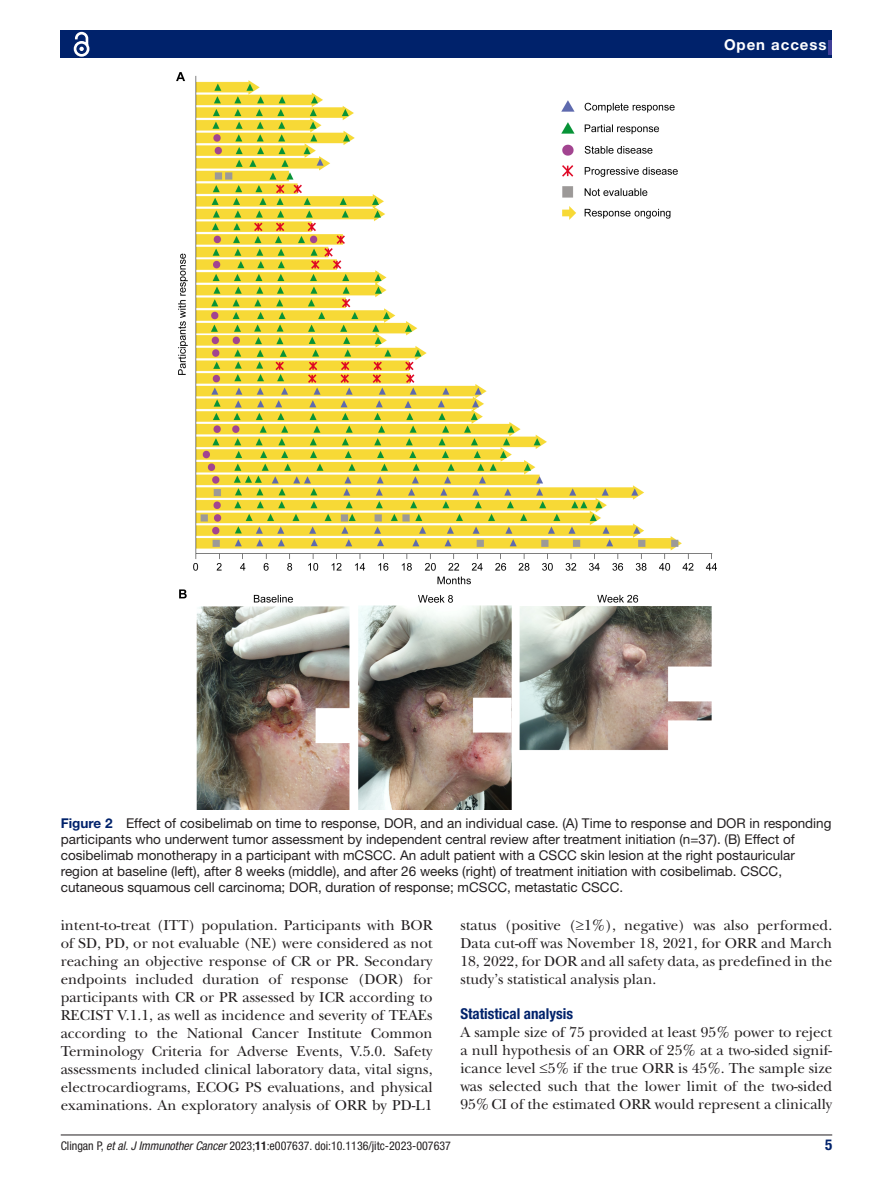
<style>
.page{position:relative;width:893px;height:1191px;background:#fff}
.page>*{position:absolute;margin:0;border:0;box-sizing:border-box;transform-origin:0 0}
.t1{font:15px/18px "New Baskerville";color:#231f20;text-align:justify}
.t2{font:700 condensed 15px "Helvetica Neue LT Std";color:#00226b}
.t3{font:700 15px "Helvetica Neue LT Std";letter-spacing:.065em;color:#fff}
.t4{font:13.5px/16.2px "Helvetica Neue LT Std";color:#231f20}
.t5{font:condensed 12px "Helvetica Neue LT Std";color:#231f20}
.s1{font-weight:700;color:#00226b}
.s2{font-style:italic}
.s3{font-weight:700}
</style>
<div class="page">
<hr style="left:61px;top:1134px;width:771px;height:1px;background:#231f20">
<div style="left:61px;top:31px;width:771px;height:27px;background:#00226b"></div>
<hr style="left:828px;top:40px;width:4px;height:15px;background:#414099">
<svg style="left:73px;top:31px;width:17px;height:26px"></svg>
<img style="left:176px;top:73px;width:540px;height:737px">
<p class="t3" style="left:724px;top:35px;width:104px">Open access</p>
<p class="t4" style="left:61px;top:814px;width:772px"><span class="s1">Figure 2</span> Effect of cosibelimab on time to response, DOR, and an individual case. (A) Time to response and DOR in responding participants who underwent tumor assessment by independent central review after treatment initiation (n=37). (B) Effect of cosibelimab monotherapy in a participant with mCSCC. An adult patient with a CSCC skin lesion at the right postauricular region at baseline (left), after 8 weeks (middle), and after 26 weeks (right) of treatment initiation with cosibelimab. CSCC, cutaneous squamous cell carcinoma; DOR, duration of response; mCSCC, metastatic CSCC.</p>
<p class="t1" style="left:61px;top:916px;width:373px">intent-to-treat (ITT) population. Participants with BOR of SD, PD, or not evaluable (NE) were considered as not reaching an objective response of CR or PR. Secondary endpoints included duration of response (DOR) for participants with CR or PR assessed by ICR according to RECIST V.1.1, as well as incidence and severity of TEAEs according to the National Cancer Institute Common Terminology Criteria for Adverse Events, V.5.0. Safety assessments included clinical laboratory data, vital signs, electrocardiograms, ECOG PS evaluations, and physical examinations. An exploratory analysis of ORR by PD-L1</p>
<p class="t1" style="left:460px;top:916px;width:373px">status (positive (≥1%), negative) was also performed.<br>Data cut-off was November 18, 2021, for ORR and March 18, 2022, for DOR and all safety data, as predefined in the study’s statistical analysis plan.</p>
<p class="t2" style="left:460px;top:1005px;width:114px">Statistical analysis</p>
<p class="t1" style="left:460px;top:1023px;width:373px">A sample size of 75 provided at least 95% power to reject a null hypothesis of an ORR of 25% at a two-sided signif&shy;icance level ≤5% if the true ORR is 45%. The sample size was selected such that the lower limit of the two-sided 95%CI of the estimated ORR would represent a clinically</p>
<p class="t5" style="left:61px;top:1138px;width:392px">Clingan P, <span class="s2">et al</span>. <span class="s2">J Immunother Cancer</span> 2023;<span class="s3">11</span>:e007637. doi:10.1136/jitc-2023-007637</p>
<p class="t2" style="left:825px;top:1135px;width:9px">5</p>
</div>
